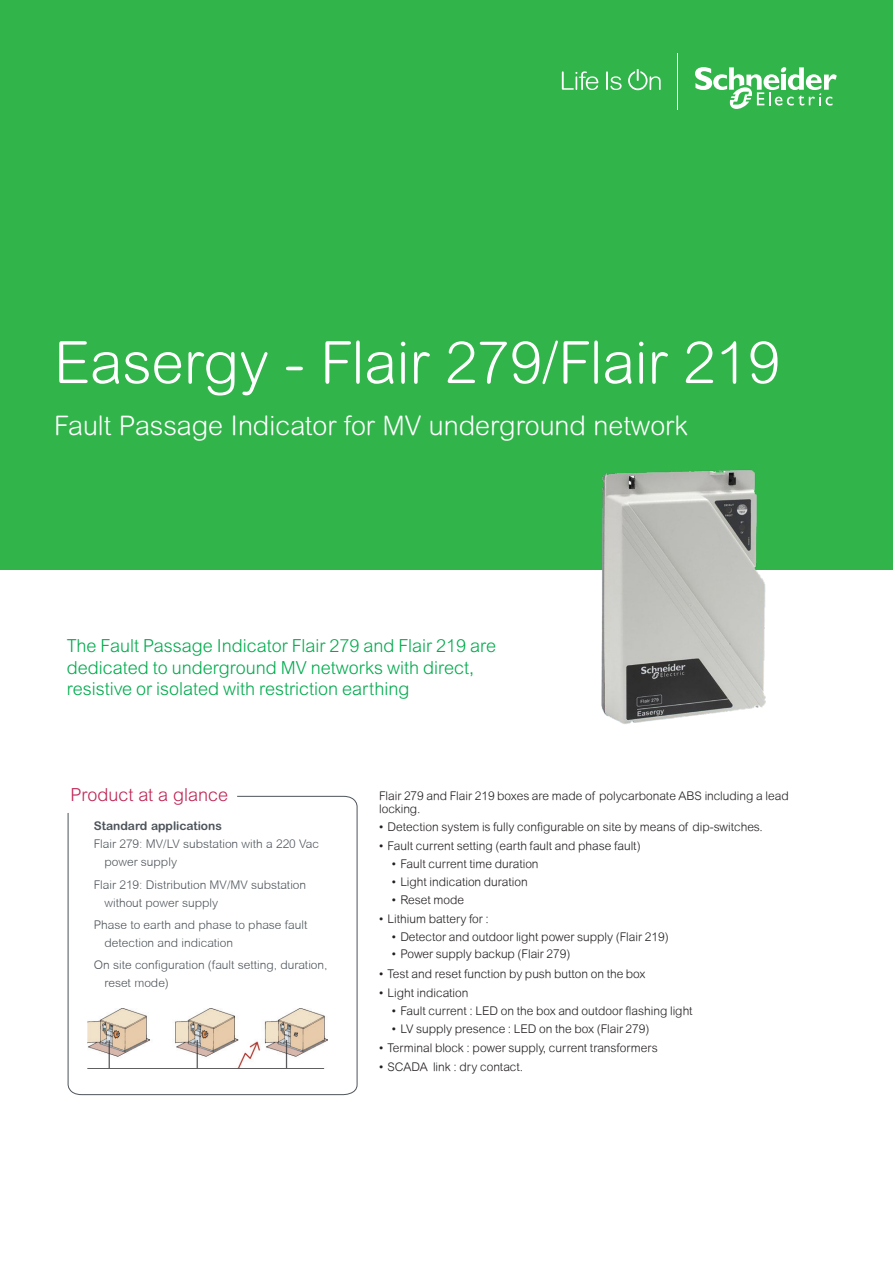
<style>
.page{position:relative;width:893px;height:1263px;background:#fff}
.page>*{position:absolute;margin:0;border:0;box-sizing:border-box;transform-origin:0 0}
.t1{font:300 58.5px "Arial Rounded MT Std";color:#fff}
.t2{font:300 27px "Arial Rounded MT Std";color:#fff}
.Sous_titre_paragraph{font:300 18px/21.6px "Arial MT Std";color:#00ab4d}
.Avantages_Product_at{font:300 18px "Arial MT Std";color:#bf2454}
.Texte__7{font:300 12px/13.5px "Arial Rounded MT";color:#231f20}
.Texte_Avantages___pu{font:300 12px/18px "Arial Rounded MT";color:#4d545a}
.Texte_Avantages___pu-2{font:700 12px "Arial Rounded MT Pro";color:#4d545a}
</style>
<div class="page">
<div style="left:0;top:0;width:893px;height:570px;background:#31b44a"></div>
<svg style="left:562px;top:71px;width:36px;height:19px"></svg>
<svg style="left:606px;top:71px;width:16px;height:19px"></svg>
<svg style="left:628px;top:69px;width:33px;height:21px"></svg>
<svg style="left:695px;top:67px;width:142px;height:42px"></svg>
<hr style="left:677px;top:53px;width:1px;height:57px;background:#fff">
<img style="left:601px;top:470px;width:165px;height:254px">
<svg style="left:67px;top:795px;width:291px;height:300px"></svg>
<img style="left:88px;top:1008px;width:239px;height:61px">
<h1 class="t1" style="left:54px;top:329px;width:728px">Easergy - Flair 279/Flair 219</h1>
<h2 class="t2" style="left:54px;top:410px;width:636px">Fault Passage Indicator for MV underground network</h2>
<p class="Sous_titre_paragraph" style="left:67px;top:635px;width:431px">The Fault Passage Indicator Flair 279 and Flair 219 are dedicated to underground MV networks with direct, resistive or isolated with restriction earthing</p>
<p class="Avantages_Product_at" style="left:70px;top:785px;width:159px">Product at a glance</p>
<p class="Texte__7" style="left:379px;top:789px;width:411px">Flair 279 and Flair 219 boxes are made of polycarbonate ABS including a lead locking.</p>
<p class="Texte__7" style="left:379px;top:820px;width:385px">• Detection system is fully configurable on site by means of dip-switches.</p>
<p class="Texte__7" style="left:379px;top:839px;width:263px">• Fault current setting (earth fault and phase fault)</p>
<p class="Texte__7" style="left:392px;top:857px;width:148px">• Fault current time duration</p>
<p class="Texte__7" style="left:392px;top:875px;width:137px">• Light indication duration</p>
<p class="Texte__7" style="left:392px;top:893px;width:74px">• Reset mode</p>
<p class="Texte__7" style="left:379px;top:912px;width:111px">• Lithium battery for :</p>
<p class="Texte__7" style="left:392px;top:930px;width:278px">• Detector and outdoor light power supply (Flair 219)</p>
<p class="Texte__7" style="left:392px;top:947px;width:180px">• Power supply backup (Flair 279)</p>
<p class="Texte__7" style="left:379px;top:967px;width:268px">• Test and reset function by push button on the box</p>
<p class="Texte__7" style="left:379px;top:986px;width:91px">• Light indication</p>
<p class="Texte__7" style="left:392px;top:1004px;width:302px">• Fault current : LED on the box and outdoor flashing light</p>
<p class="Texte__7" style="left:392px;top:1021px;width:259px">• LV supply presence : LED on the box (Flair 279)</p>
<p class="Texte__7" style="left:379px;top:1041px;width:280px">• Terminal block : power supply, current transformers</p>
<p class="Texte__7" style="left:379px;top:1060px;width:146px">• SCADA link : dry contact.</p>
<p class="Texte_Avantages___pu-2" style="left:94px;top:819px;width:130px">Standard applications</p>
<p class="Texte_Avantages___pu" style="left:104px;top:835px;width:216px;text-indent:-11px">Flair 279: MV/LV substation with a 220 Vac power supply</p>
<p class="Texte_Avantages___pu" style="left:104px;top:875px;width:203px;text-indent:-11px">Flair 219: Distribution MV/MV substation without power supply</p>
<p class="Texte_Avantages___pu" style="left:104px;top:915px;width:205px;text-indent:-11px">Phase to earth and phase to phase fault detection and indication</p>
<p class="Texte_Avantages___pu" style="left:104px;top:956px;width:225px;text-indent:-11px">On site configuration (fault setting, duration, reset mode)</p>
</div>
